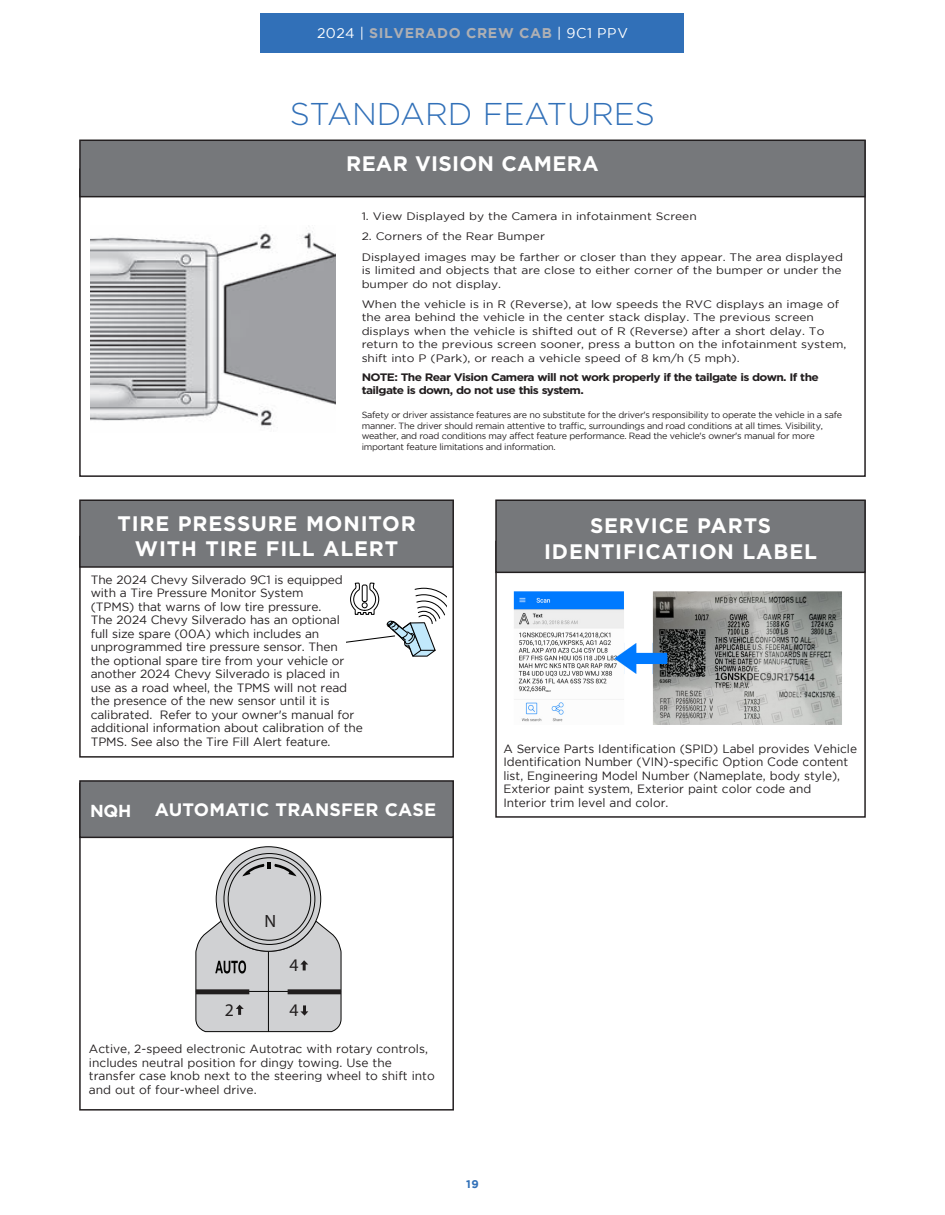
<style>
.page{position:relative;width:945px;height:1215px;background:#fff}
.page>*{position:absolute;margin:0;border:0;box-sizing:border-box;transform-origin:0 0}
.t1{font:300 31.5px "Gotham";color:#3170b8}
.t2{font:700 21px/25.2px "Gotham";letter-spacing:.04em;color:#fff;text-align:center}
.t3{font:700 21px "Gotham";letter-spacing:.01em;color:#fff}
.t4{font:700 18px "Gotham";letter-spacing:.01em;color:#fff}
.t5{font:17.85px "Myriad Pro";color:#211e1e}
.t6{font:700 17.4px "Gotham";color:#fff}
.t7{font:700 14.1px "Gotham";letter-spacing:.045em;color:#aeafb3}
.t8{font:12px/13.5px "Gotham";letter-spacing:-.01em;color:#231f20}
.t9{font:700 11.1px "Gotham";color:#3170b8}
.t10{font:10.8px/13.5px "Gotham";color:#231f20;scale:1.11 1}
.t11{font:700 10.8px/13.5px "Gotham";letter-spacing:-.05em;color:#231f20;scale:1.11 1}
.t12{font:9px/10.5px "Gotham";letter-spacing:-.025em;color:#231f20}
.s1{font-weight:400;color:#fff}
</style>
<div class="page">
<div style="left:261px;top:14px;width:423px;height:39px;background:#3170b8"></div>
<img style="left:91px;top:231px;width:244px;height:197px">
<div style="left:80px;top:140px;width:785px;height:57px;background:#76787b"></div>
<div style="left:79px;top:140px;width:787px;height:57px;border:2px solid #231f20"></div>
<div style="left:79px;top:783px;width:375px;height:328px;border:2px solid #231f20"></div>
<svg style="left:195px;top:915px;width:147px;height:117px;background:#c5c6c8"></svg>
<svg style="left:216px;top:847px;width:105px;height:104px;background:#bebec0"></svg>
<svg style="left:242px;top:862px;width:55px;height:14px"></svg>
<div style="left:196px;top:989px;width:53px;height:5px;background:#211e1e"></div>
<div style="left:288px;top:989px;width:53px;height:5px;background:#211e1e"></div>
<div style="left:80px;top:781px;width:373px;height:56px;background:#76787b"></div>
<div style="left:79px;top:780px;width:375px;height:58px;border:2px solid #231f20"></div>
<div style="left:496px;top:500px;width:369px;height:72px;background:#76787b"></div>
<div style="left:495px;top:499px;width:371px;height:74px;border:1px solid #231f20"></div>
<img style="left:513px;top:591px;width:329px;height:134px">
<div style="left:80px;top:500px;width:373px;height:67px;background:#76787b"></div>
<div style="left:79px;top:499px;width:375px;height:69px;border:1px solid #231f20"></div>
<svg style="left:346px;top:582px;width:100px;height:75px"></svg>
<p class="t7" style="left:317px;top:25px;width:312px"><span class="s1">2024 |</span> SILVERADO CREW CAB <span class="s1">| 9C1 PPV</span></p>
<p class="t1" style="left:290px;top:96px;width:367px">STANDARD FEATURES</p>
<p class="t3" style="left:346px;top:152px;width:254px">REAR VISION CAMERA</p>
<p class="t10" style="left:362px;top:209px;width:303px">1. View Displayed by the Camera in infotainment Screen</p>
<p class="t10" style="left:362px;top:230px;width:167px">2. Corners of the Rear Bumper</p>
<p class="t10" style="left:362px;top:250px;width:435px">Displayed images may be farther or closer than they appear. The area displayed is limited and objects that are close to either corner of the bumper or under the bumper do not display.</p>
<p class="t10" style="left:362px;top:297px;width:438px">When the vehicle is in R (Reverse), at low speeds the RVC displays an image of the area behind the vehicle in the center stack display. The previous screen displays when the vehicle is shifted out of R (Reverse) after a short delay. To return to the previous screen sooner, press a button on the infotainment system, shift into P (Park), or reach a vehicle speed of 8 km/h (5 mph).</p>
<p class="t11" style="left:362px;top:370px;width:413px">NOTE: The Rear Vision Camera will not work properly if the tailgate is down. If the tailgate is down, do not use this system.</p>
<p class="t12" style="left:362px;top:410px;width:482px">Safety or driver assistance features are no substitute for the driver's responsibility to operate the vehicle in a safe manner. The driver should remain attentive to traffic, surroundings and road conditions at all times. Visibility, weather, and road conditions may affect feature performance. Read the vehicle's owner's manual for more important feature limitations and information.</p>
<p class="t2" style="left:117px;top:510px;width:300px">TIRE PRESSURE MONITOR</p>
<p class="t2" style="left:135px;top:535px;width:265px">WITH TIRE FILL ALERT</p>
<p class="t8" style="left:91px;top:572px;width:274px">The 2024 Chevy Silverado 9C1 is equipped with a Tire Pressure Monitor System<br>(TPMS) that warns of low tire pressure.<br>The 2024 Chevy Silverado has an optional<br>full size spare (00A) which includes an unprogrammed tire pressure sensor. Then<br>the optional spare tire from your vehicle or another 2024 Chevy Silverado is placed in use as a road wheel, the TPMS will not read the presence of the new sensor until it is calibrated. Refer to your owner's manual for additional information about calibration of the TPMS. See also the Tire Fill Alert feature.</p>
<p class="t6" style="left:90px;top:801px;width:43px">NQH</p>
<p class="t4" style="left:155px;top:800px;width:283px">AUTOMATIC TRANSFER CASE</p>
<p class="t2" style="left:544px;top:513px;width:274px">SERVICE PARTS<br>IDENTIFICATION LABEL</p>
<p class="t8" style="left:503px;top:741px;width:355px">A Service Parts Identification (SPID) Label provides Vehicle Identification Number (VIN)-specific Option Code content list, Engineering Model Number (Nameplate, body style), Exterior paint system, Exterior paint color code and Interior trim level and color.</p>
<p class="t5" style="left:264px;top:910px;width:13px">N</p>
<p class="t5" style="left:290px;top:954px;width:11px">4</p>
<p class="t5" style="left:225px;top:999px;width:11px">2</p>
<p class="t5" style="left:290px;top:999px;width:11px">4</p>
<p class="t8" style="left:89px;top:1042px;width:347px">Active, 2-speed electronic Autotrac with rotary controls, includes neutral position for dingy towing. Use the transfer case knob next to the steering wheel to shift into and out of four-wheel drive.</p>
<p class="t9" style="left:466px;top:1178px;width:14px">19</p>
</div>
